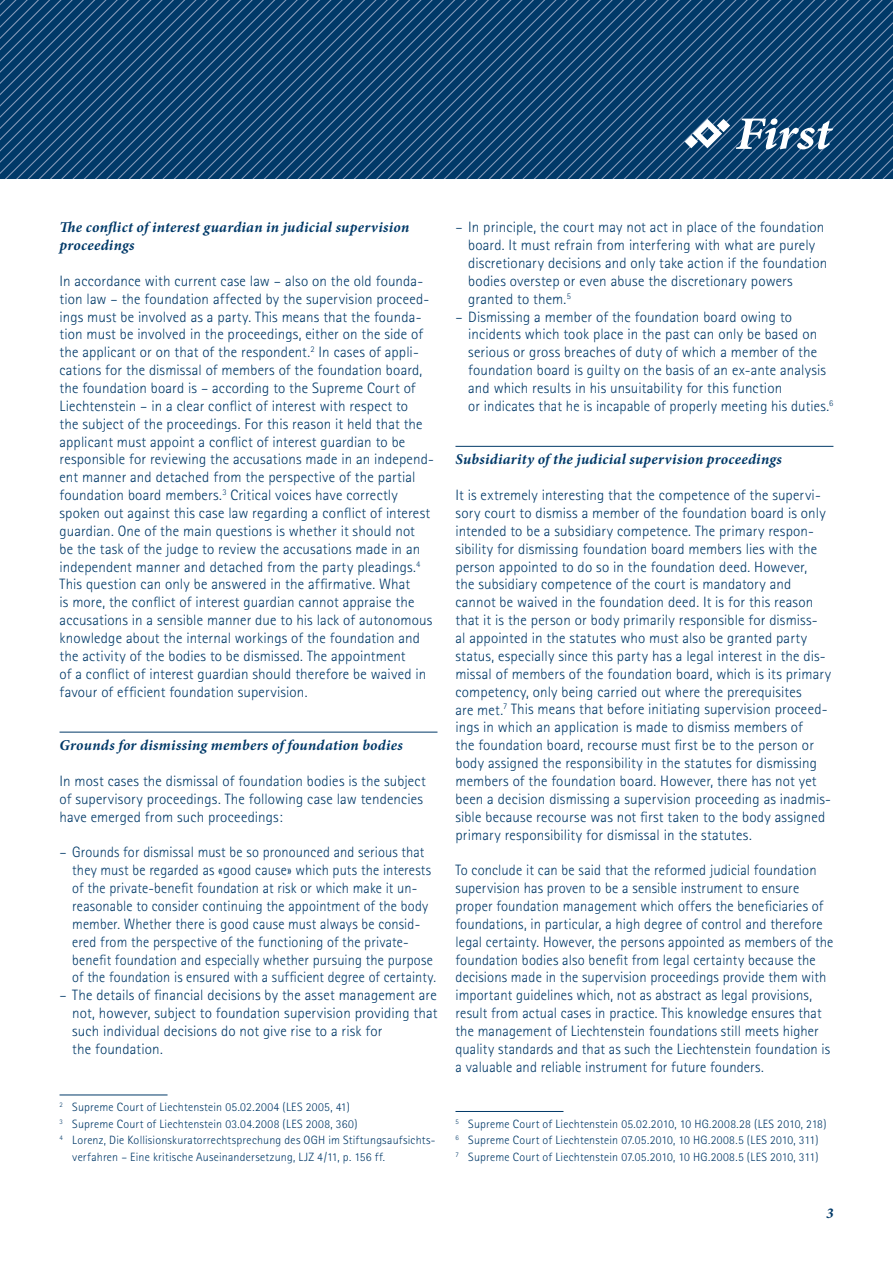
<style>
.page{position:relative;width:893px;height:1263px;background:#fff}
.page>*{position:absolute;margin:0;border:0;box-sizing:border-box;transform-origin:0 0}
.t1{font:300 15px/17.9px "Rotis Sans Serif";letter-spacing:.01em;color:#003968}
.t2{font:italic 700 15px/17.9px "Minion Pro";letter-spacing:.02em;color:#003968}
.t3{font:300 12px/16.5px "Rotis Sans Serif";letter-spacing:.02em;color:#003968}
</style>
<div class="page">
<svg style="left:0;top:0;width:893px;height:179px;background:#124673"></svg>
<hr style="left:60px;top:732px;width:377px;height:1px;background:#003968">
<hr style="left:60px;top:1094px;width:108px;height:1px;background:#003968">
<hr style="left:455px;top:446px;width:378px;height:1px;background:#003968">
<hr style="left:455px;top:1111px;width:108px;height:1px;background:#003968">
<svg style="left:736px;top:118px;width:97px;height:31px"></svg>
<svg style="left:685px;top:119px;width:45px;height:29px"></svg>
<p class="t2" style="left:60px;top:218px;width:351px">The conflict of interest guardian in judicial supervision proceedings</p>
<p class="t1" style="left:60px;top:272px;width:376px">In accordance with current case law – also on the old founda&shy;tion law – the foundation affected by the supervision proceed&shy;ings must be involved as a party. This means that the founda&shy;tion must be involved in the proceedings, either on the side of the applicant or on that of the respondent.<sup>2</sup> In cases of appli&shy;cations for the dismissal of members of the foundation board, the foundation board is – according to the Supreme Court of Liechtenstein – in a clear conflict of interest with respect to<br>the subject of the proceedings. For this reason it held that the applicant must appoint a conflict of interest guardian to be responsible for reviewing the accusations made in an independ&shy;ent manner and detached from the perspective of the partial foundation board members.<sup>3</sup> Critical voices have correctly spoken out against this case law regarding a conflict of interest guardian. One of the main questions is whether it should not<br>be the task of the judge to review the accusations made in an independent manner and detached from the party pleadings.<sup>4<br></sup>This question can only be answered in the affirmative. What<br>is more, the conflict of interest guardian cannot appraise the accusations in a sensible manner due to his lack of autonomous knowledge about the internal workings of the foundation and the activity of the bodies to be dismissed. The appointment<br>of a conflict of interest guardian should therefore be waived in favour of efficient foundation supervision.</p>
<p class="t2" style="left:60px;top:736px;width:345px">Grounds for dismissing members of foundation bodies</p>
<p class="t1" style="left:60px;top:772px;width:368px">In most cases the dismissal of foundation bodies is the subject of supervisory proceedings. The following case law tendencies have emerged from such proceedings:</p>
<p class="t1" style="left:72px;top:843px;width:365px;text-indent:-13px">– Grounds for dismissal must be so pronounced and serious that they must be regarded as «good cause» which puts the interests of the private-benefit foundation at risk or which make it un&shy;reasonable to consider continuing the appointment of the body member. Whether there is good cause must always be consid&shy;ered from the perspective of the functioning of the private&shy;benefit foundation and especially whether pursuing the purpose of the foundation is ensured with a sufficient degree of certainty.</p>
<p class="t1" style="left:72px;top:986px;width:367px;text-indent:-13px">– The details of financial decisions by the asset management are not, however, subject to foundation supervision providing that such individual decisions do not give rise to a risk for<br>the foundation.</p>
<p class="t3" style="left:60px;top:1099px;width:292px"><sup>2</sup> Supreme Court of Liechtenstein 05.02.2004 (LES 2005, 41)</p>
<p class="t3" style="left:60px;top:1116px;width:300px"><sup>3</sup> Supreme Court of Liechtenstein 03.04.2008 (LES 2008, 360)</p>
<p class="t3" style="left:60px;top:1132px;width:377px"><sup>4</sup> Lorenz, Die Kollisionskuratorrechtsprechung des OGH im Stiftungsaufsichts-</p>
<p class="t3" style="left:72px;top:1149px;width:314px">verfahren – Eine kritische Auseinandersetzung, LJZ 4/11, p. 156 ff.</p>
<p class="t1" style="left:468px;top:218px;width:360px;text-indent:-13px">– In principle, the court may not act in place of the foundation board. It must refrain from interfering with what are purely discretionary decisions and only take action if the foundation bodies overstep or even abuse the discretionary powers granted to them.<sup>5</sup></p>
<p class="t1" style="left:468px;top:307px;width:367px;text-indent:-13px">– Dismissing a member of the foundation board owing to incidents which took place in the past can only be based on serious or gross breaches of duty of which a member of the foundation board is guilty on the basis of an ex-ante analysis and which results in his unsuitability for this function<br>or indicates that he is incapable of properly meeting his duties.<sup>6</sup></p>
<p class="t2" style="left:455px;top:450px;width:328px">Subsidiarity of the judicial supervision proceedings</p>
<p class="t1" style="left:455px;top:486px;width:377px">It is extremely interesting that the competence of the supervi&shy;sory court to dismiss a member of the foundation board is only intended to be a subsidiary competence. The primary respon&shy;sibility for dismissing foundation board members lies with the person appointed to do so in the foundation deed. However,<br>the subsidiary competence of the court is mandatory and cannot be waived in the foundation deed. It is for this reason that it is the person or body primarily responsible for dismiss&shy;al appointed in the statutes who must also be granted party status, especially since this party has a legal interest in the dis&shy;missal of members of the foundation board, which is its primary competency, only being carried out where the prerequisites<br>are met.<sup>7</sup> This means that before initiating supervision proceed&shy;ings in which an application is made to dismiss members of<br>the foundation board, recourse must first be to the person or body assigned the responsibility in the statutes for dismissing members of the foundation board. However, there has not yet been a decision dismissing a supervision proceeding as inadmis&shy;sible because recourse was not first taken to the body assigned primary responsibility for dismissal in the statutes.</p>
<p class="t1" style="left:455px;top:861px;width:379px">To conclude it can be said that the reformed judicial foundation supervision has proven to be a sensible instrument to ensure proper foundation management which offers the beneficiaries of foundations, in particular, a high degree of control and therefore legal certainty. However, the persons appointed as members of the foundation bodies also benefit from legal certainty because the decisions made in the supervision proceedings provide them with important guidelines which, not as abstract as legal provisions, result from actual cases in practice. This knowledge ensures that the management of Liechtenstein foundations still meets higher quality standards and that as such the Liechtenstein foundation is a valuable and reliable instrument for future founders.</p>
<p class="t3" style="left:455px;top:1116px;width:373px"><sup>5</sup> Supreme Court of Liechtenstein 05.02.2010, 10 HG.2008.28 (LES 2010, 218)<br><sup>6</sup> Supreme Court of Liechtenstein 07.05.2010, 10 HG.2008.5 (LES 2010, 311)<br><sup>7</sup> Supreme Court of Liechtenstein 07.05.2010, 10 HG.2008.5 (LES 2010, 311)</p>
<p class="t2" style="left:826px;top:1204px;width:9px">3</p>
</div>
